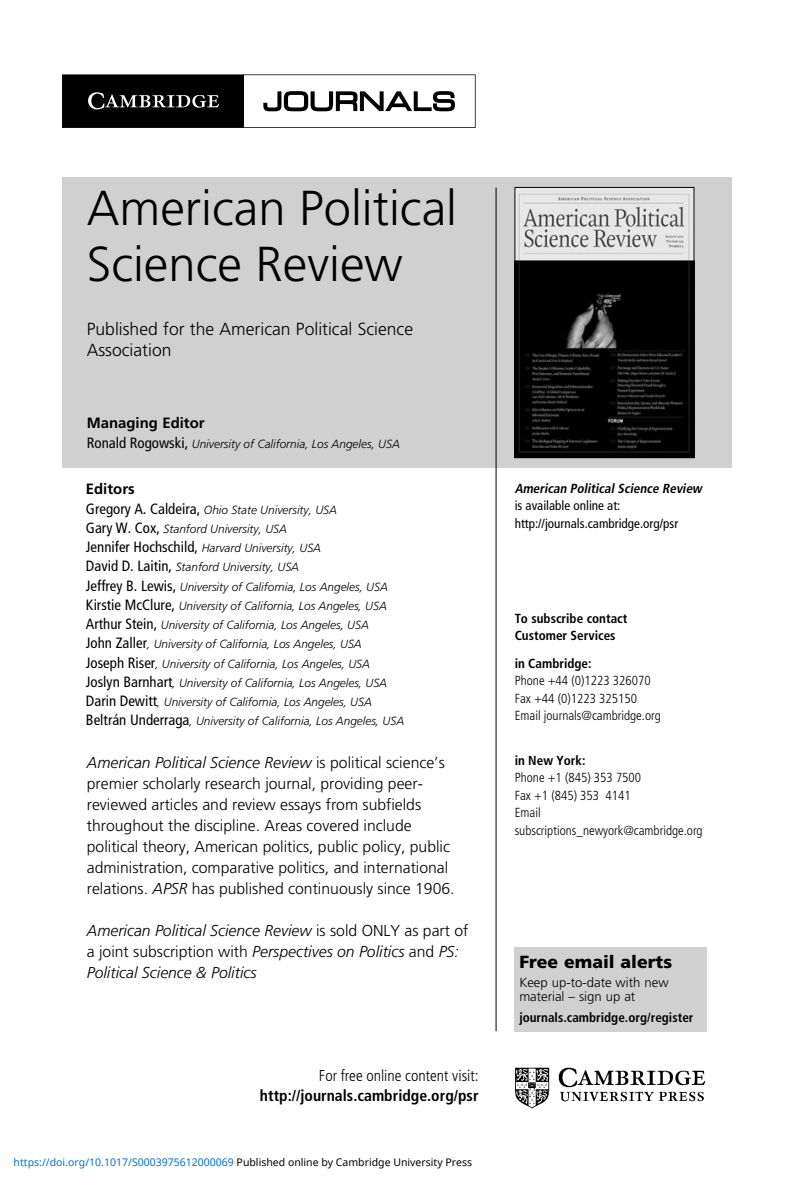
<style>
.page{position:relative;width:794px;height:1191px;background:#fff}
.page>*{position:absolute;margin:0;border:0;box-sizing:border-box;transform-origin:0 0}
.t1{font:300 49px/56px "Frutiger LT Std";color:#000}
.t2{font:300 17.5px/21px "Frutiger LT Std";color:#000}
.t3{font:900 17.5px "Frutiger LT Std";color:#000}
.t4{font:300 15.75px/21px "Frutiger LT Std";color:#000}
.t5{font:italic 300 15.75px/21px "Frutiger LT Std";color:#000}
.t6{font:700 condensed 15.75px "Frutiger LT Std";color:#000}
.t7{font:300 condensed 15.75px "Frutiger LT Std";color:#000}
.t8{font:700 14.88px "Frutiger LT Std";color:#000}
.t9{font:300 condensed 13.12px/17.5px "Frutiger LT Std";color:#000}
.t10{font:700 condensed 13.12px/17.5px "Frutiger LT Std";color:#000}
.t11{font:condensed 13.12px/17.5px "Frutiger LT Std";color:#000}
.t12{font:300 13.12px/14px "Frutiger LT Std";color:#000}
.t13{font:italic 700 condensed 13.12px "Frutiger LT Std";color:#000}
.t14{font:italic 300 11.9px/19.2px "Frutiger LT Std";color:#000}
.t15{font:10.5px "Noto Sans";color:#0172cf}
.s1{font-weight:400;font-style:normal;font-stretch:condensed;font-size:14.88px}
.s2{font-style:italic}
.s3{font-style:normal}
.s4{color:#000}
</style>
<div class="page">
<div style="left:62px;top:177px;width:670px;height:291px;background:#d0d0d0"></div>
<img style="left:515px;top:1067px;width:191px;height:42px">
<hr style="left:495px;top:188px;width:1px;height:843px;background:#000">
<svg style="left:62px;top:74px;width:413px;height:54px"></svg>
<img style="left:516px;top:189px;width:176px;height:267px">
<div style="left:514px;top:187px;width:180px;height:271px;border:1px solid #000"></div>
<div style="left:514px;top:947px;width:193px;height:85px;background:#d0d0d0"></div>
<h1 class="t1" style="left:87px;top:183px;width:372px">American Political<br>Science Review</h1>
<h2 class="t2" style="left:87px;top:319px;width:328px">Published for the American Political Science<br>Association</h2>
<p class="t8" style="left:87px;top:416px;width:119px">Managing Editor</p>
<p class="t14" style="left:87px;top:434px;width:314px"><span class="s1">Ronald Rogowski,</span> University of California, Los Angeles, USA</p>
<p class="t8" style="left:86px;top:482px;width:50px">Editors</p>
<p class="t14" style="left:86px;top:500px;width:320px"><span class="s1">Gregory A. Caldeira,</span> Ohio State University, USA<br><span class="s1">Gary W. Cox,</span> Stanford University, USA<br><span class="s1">Jennifer Hochschild,</span> Harvard University, USA<br><span class="s1">David D. Laitin,</span> Stanford University, USA<br><span class="s1">Jeffrey B. Lewis,</span> University of California, Los Angeles, USA <span class="s1">Kirstie McClure,</span> University of California, Los Angeles, USA <span class="s1">Arthur Stein,</span> University of California, Los Angeles, USA<br><span class="s1">John Zaller</span>, University of California, Los Angeles, USA<br><span class="s1">Joseph Riser</span>, University of California, Los Angeles, USA <span class="s1">Joslyn Barnhart</span>, University of California, Los Angeles, USA <span class="s1">Darin Dewitt</span>, University of California, Los Angeles, USA <span class="s1">Beltrán Underraga</span>, University of California, Los Angeles, USA</p>
<p class="t4" style="left:87px;top:753px;width:369px"><span class="s2">American Political Science Review</span> is political science’s premier scholarly research journal, providing peer&shy;reviewed articles and review essays from subfields throughout the discipline. Areas covered include political theory, American politics, public policy, public administration, comparative politics, and international relations. <span class="s2">APSR</span> has published continuously since 1906.</p>
<h3 class="t5" style="left:87px;top:921px;width:383px">American Political Science Review <span class="s3">is sold ONLY as part of a joint subscription with</span> Perspectives on Politics <span class="s3">and</span> PS:<br>Political Science &amp; Politics</h3>
<h3 class="t7" style="left:319px;top:1068px;width:161px">For free online content visit:</h3>
<h3 class="t6" style="left:260px;top:1087px;width:220px">http://journals.cambridge.org/psr</h3>
<p class="t15" style="left:14px;top:1154px;width:460px">https://doi.org/10.1017/S0003975612000069 <span class="s4">Published online by Cambridge University Press</span></p>
<p class="t13" style="left:514px;top:482px;width:191px">American Political Science Review</p>
<p class="t11" style="left:514px;top:498px;width:165px">is available online at: http://journals.cambridge.org/psr</p>
<p class="t10" style="left:514px;top:610px;width:114px">To subscribe contact<br>Customer Services</p>
<p class="t10" style="left:514px;top:655px;width:78px">in Cambridge:</p>
<p class="t9" style="left:514px;top:672px;width:148px">Phone +44 (0)1223 326070<br>Fax +44 (0)1223 325150<br>Email journals@cambridge.org</p>
<p class="t10" style="left:514px;top:752px;width:72px">in New York:</p>
<p class="t9" style="left:514px;top:770px;width:189px">Phone +1 (845) 353 7500<br>Fax +1 (845) 353 4141<br>Email subscriptions_newyork@cambridge.org</p>
<h2 class="t3" style="left:519px;top:952px;width:154px">Free email alerts</h2>
<p class="t12" style="left:519px;top:976px;width:151px">Keep up-to-date with new material – sign up at</p>
<p class="t10" style="left:519px;top:1009px;width:176px">journals.cambridge.org/register</p>
</div>
